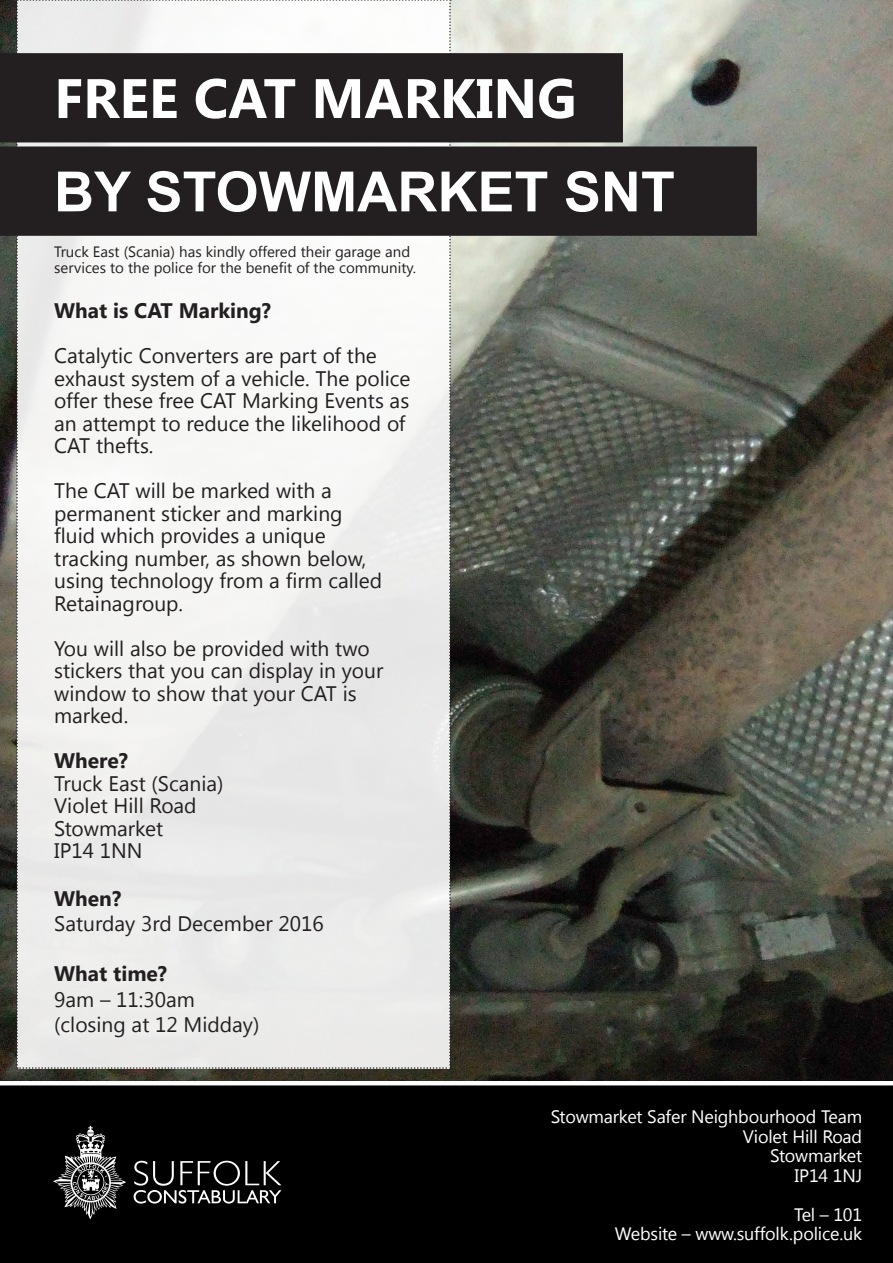
<style>
.page{position:relative;width:893px;height:1263px;background:#fff}
.page>*{position:absolute;margin:0;border:0;box-sizing:border-box;transform-origin:0 0}
.t1{font:700 55.5px "Arial";color:#fff}
.t2{font:700 55.5px "Segoe UI";color:#fff}
.t3{font:21px/22.5px "Segoe UI";color:#231f20}
.t4{font:700 21px "Segoe UI";color:#231f20}
.t5{font:18px/19.5px "Segoe UI";letter-spacing:-.01em;color:#fff;text-align:right}
.t6{font:15px "Segoe UI";color:#231f20}
</style>
<div class="page">
<img style="left:0;top:0;width:893px;height:1080px">
<svg style="left:16px;top:0;width:435px;height:1069px"></svg>
<div style="left:1px;top:54px;width:621px;height:88px;background:#231f20"></div>
<div style="left:0;top:53px;width:623px;height:89px;border:2px solid #231f20"></div>
<div style="left:1px;top:147px;width:755px;height:88px;background:#231f20"></div>
<div style="left:0;top:146px;width:757px;height:90px;border:2px solid #231f20"></div>
<div style="left:0;top:1085px;width:893px;height:178px;background:#000"></div>
<svg style="left:53px;top:1126px;width:73px;height:93px;background:#3c3c3c"></svg>
<svg style="left:134px;top:1161px;width:147px;height:42px;background:#383838"></svg>
<p class="t2" style="left:54px;top:59px;width:524px">FREE CAT MARKING</p>
<p class="t1" style="left:54px;top:155px;width:622px">BY STOWMARKET SNT</p>
<p class="t6" style="left:54px;top:241px;width:357px">Truck East (Scania) has kindly offered their garage and</p>
<p class="t6" style="left:54px;top:257px;width:363px">services to the police for the benefit of the community.</p>
<p class="t4" style="left:54px;top:296px;width:218px">What is CAT Marking?</p>
<p class="t3" style="left:54px;top:343px;width:358px">Catalytic Converters are part of the exhaust system of a vehicle. The police offer these free CAT Marking Events as an attempt to reduce the likelihood of<br>CAT thefts.</p>
<p class="t3" style="left:54px;top:478px;width:330px">The CAT will be marked with a permanent sticker and marking fluid which provides a unique tracking number, as shown below, using technology from a firm called<br>Retainagroup.</p>
<p class="t3" style="left:54px;top:636px;width:331px">You will also be provided with two stickers that you can display in your window to show that your CAT is marked.</p>
<p class="t4" style="left:54px;top:746px;width:75px">Where?</p>
<p class="t3" style="left:54px;top:771px;width:171px">Truck East (Scania)</p>
<p class="t3" style="left:54px;top:793px;width:144px">Violet Hill Road</p>
<p class="t3" style="left:54px;top:816px;width:111px">Stowmarket</p>
<p class="t3" style="left:54px;top:838px;width:90px">IP14 1NN</p>
<p class="t4" style="left:54px;top:883px;width:69px">When?</p>
<p class="t3" style="left:54px;top:911px;width:271px">Saturday 3rd December 2016</p>
<p class="t4" style="left:54px;top:959px;width:114px">What time?</p>
<p class="t3" style="left:54px;top:987px;width:142px">9am – 11:30am</p>
<p class="t3" style="left:54px;top:1012px;width:207px">(closing at 12 Midday)</p>
<p class="t5" style="left:551px;top:1106px;width:313px">Stowmarket Safer Neighbourhood Team<br>Violet Hill Road<br>Stowmarket<br>IP14 1NJ</p>
<p class="t5" style="left:615px;top:1203px;width:249px">Tel – 101<br>Website – www.suffolk.police.uk</p>
</div>
